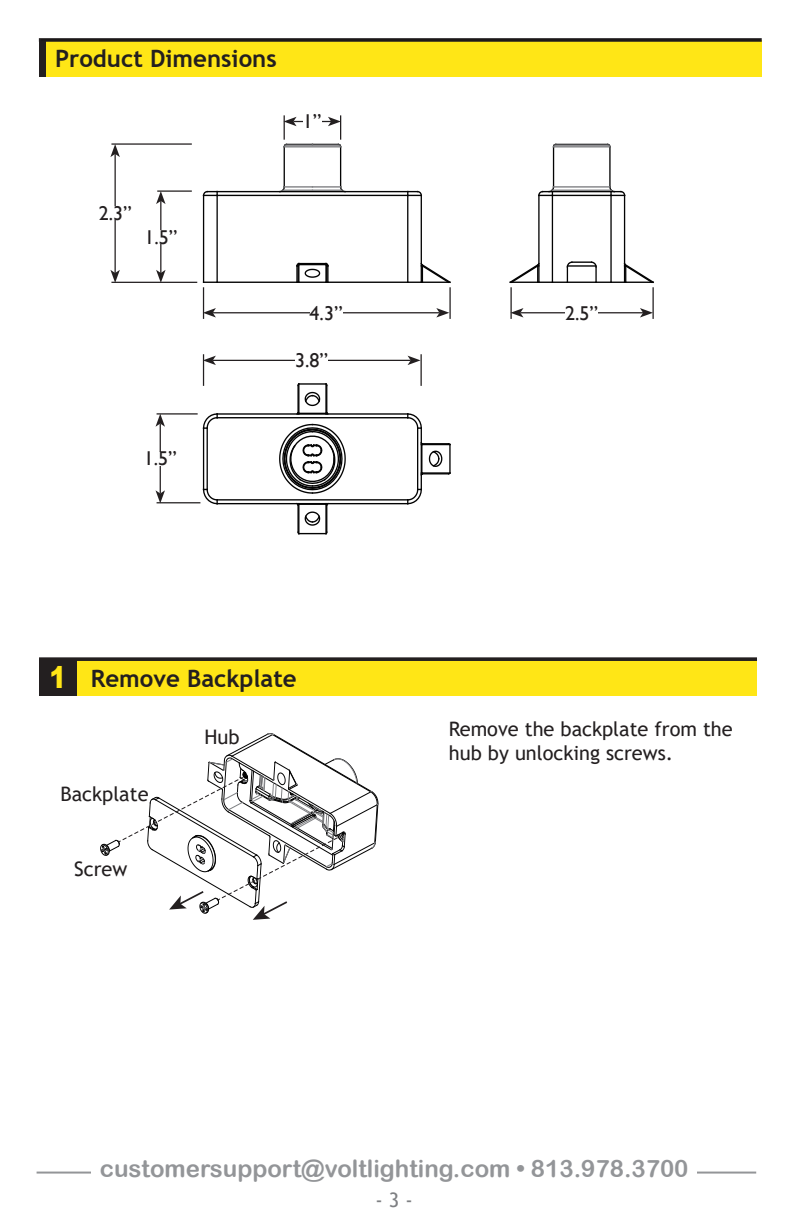
<style>
.page{position:relative;width:792px;height:1224px;background:#fff}
.page>*{position:absolute;margin:0;border:0;box-sizing:border-box;transform-origin:0 0}
.spec_numbers{font:900 30px "Arial";color:#ffe616;scale:.84 1}
.spec_bullets{font:24px "Arial Rounded MT Bold";color:#939598}
.Heading_Text{font:700 24px "Trebuchet MS";color:#231f20}
.t1{font:20px/24px "Trebuchet MS";color:#231f20}
.t2{font:20px "Gill Sans";color:#231f20}
.t3{font:20px "Trebuchet MS";color:#7e8083}
</style>
<div class="page">
<hr style="left:37px;top:1172px;width:719px;height:2px;background:#939598">
<div style="left:91px;top:1159px;width:606px;height:51px;background:#fff"></div>
<div style="left:42px;top:40px;width:720px;height:37px;background:#ffe616"></div>
<div style="left:39px;top:40px;width:7px;height:37px;background:#231f20"></div>
<div style="left:39px;top:38px;width:723px;height:4px;border:2px solid #231f20"></div>
<svg style="left:339px;top:185px;width:8px;height:8px"></svg>
<hr style="left:284px;top:147px;width:1px;height:40px;background:#030303">
<hr style="left:340px;top:147px;width:1px;height:40px;background:#030303">
<svg style="left:295px;top:262px;width:34px;height:21px"></svg>
<hr style="left:217px;top:195px;width:191px;height:1px;background:#030303">
<hr style="left:407px;top:195px;width:1px;height:87px;background:#030303">
<hr style="left:216px;top:195px;width:2px;height:87px;background:#030303">
<hr style="left:217px;top:282px;width:80px;height:1px;background:#030303">
<hr style="left:328px;top:282px;width:80px;height:1px;background:#030303">
<svg style="left:407px;top:190px;width:15px;height:7px"></svg>
<svg style="left:202px;top:190px;width:16px;height:7px"></svg>
<hr style="left:421px;top:195px;width:1px;height:87px;background:#030303">
<hr style="left:217px;top:191px;width:191px;height:1px;background:#030303">
<hr style="left:203px;top:195px;width:1px;height:87px;background:#030303">
<svg style="left:204px;top:282px;width:13px;height:1px"></svg>
<svg style="left:408px;top:263px;width:43px;height:20px"></svg>
<hr style="left:312px;top:190px;width:30px;height:1px;background:#7f8083">
<svg style="left:278px;top:185px;width:34px;height:8px"></svg>
<hr style="left:312px;top:186px;width:29px;height:2px;background:#7f8083">
<hr style="left:284px;top:186px;width:28px;height:2px;background:#7f8083">
<hr style="left:553px;top:147px;width:1px;height:40px;background:#030303">
<hr style="left:609px;top:147px;width:2px;height:40px;background:#030303">
<svg style="left:606px;top:143px;width:5px;height:5px"></svg>
<svg style="left:538px;top:185px;width:17px;height:12px"></svg>
<svg style="left:609px;top:185px;width:17px;height:12px"></svg>
<hr style="left:552px;top:195px;width:59px;height:1px;background:#030303">
<hr style="left:610px;top:195px;width:2px;height:87px;background:#030303">
<hr style="left:552px;top:195px;width:1px;height:87px;background:#030303">
<hr style="left:552px;top:191px;width:59px;height:1px;background:#030303">
<hr style="left:538px;top:195px;width:2px;height:87px;background:#030303">
<hr style="left:624px;top:195px;width:1px;height:87px;background:#030303">
<svg style="left:509px;top:261px;width:145px;height:22px"></svg>
<hr style="left:552px;top:190px;width:59px;height:1px;background:#7f8083">
<hr style="left:554px;top:186px;width:56px;height:2px;background:#7f8083">
<hr style="left:554px;top:146px;width:56px;height:1px;background:#7f8083">
<hr style="left:554px;top:144px;width:55px;height:2px;background:#7f8083">
<svg style="left:279px;top:423px;width:67px;height:71px"></svg>
<hr style="left:417px;top:428px;width:1px;height:61px;background:#030303">
<hr style="left:217px;top:499px;width:191px;height:2px;background:#030303">
<hr style="left:207px;top:428px;width:1px;height:61px;background:#030303">
<hr style="left:217px;top:417px;width:191px;height:1px;background:#030303">
<hr style="left:217px;top:413px;width:191px;height:2px;background:#030303">
<hr style="left:421px;top:428px;width:1px;height:61px;background:#030303">
<hr style="left:203px;top:428px;width:1px;height:61px;background:#030303">
<hr style="left:217px;top:503px;width:191px;height:1px;background:#030303">
<svg style="left:202px;top:413px;width:17px;height:17px"></svg>
<svg style="left:406px;top:413px;width:16px;height:17px"></svg>
<svg style="left:406px;top:488px;width:16px;height:17px"></svg>
<svg style="left:202px;top:488px;width:17px;height:17px"></svg>
<svg style="left:420px;top:441px;width:31px;height:36px"></svg>
<svg style="left:295px;top:502px;width:35px;height:33px"></svg>
<svg style="left:295px;top:383px;width:35px;height:32px"></svg>
<hr style="left:115px;top:154px;width:1px;height:119px;background:#231f20">
<svg style="left:110px;top:270px;width:10px;height:12px"></svg>
<svg style="left:110px;top:145px;width:10px;height:12px"></svg>
<hr style="left:160px;top:424px;width:1px;height:69px;background:#231f20">
<svg style="left:156px;top:490px;width:9px;height:13px"></svg>
<svg style="left:156px;top:414px;width:9px;height:13px"></svg>
<hr style="left:160px;top:201px;width:1px;height:72px;background:#231f20">
<svg style="left:156px;top:270px;width:10px;height:12px"></svg>
<svg style="left:156px;top:192px;width:10px;height:12px"></svg>
<hr style="left:213px;top:360px;width:198px;height:1px;background:#231f20">
<svg style="left:408px;top:356px;width:13px;height:9px"></svg>
<svg style="left:204px;top:356px;width:12px;height:9px"></svg>
<hr style="left:213px;top:312px;width:226px;height:1px;background:#231f20">
<svg style="left:436px;top:308px;width:13px;height:10px"></svg>
<svg style="left:204px;top:308px;width:12px;height:10px"></svg>
<hr style="left:520px;top:312px;width:123px;height:1px;background:#231f20">
<svg style="left:640px;top:308px;width:12px;height:10px"></svg>
<svg style="left:512px;top:308px;width:12px;height:10px"></svg>
<hr style="left:421px;top:354px;width:1px;height:32px;background:#231f20">
<hr style="left:449px;top:287px;width:2px;height:32px;background:#231f20">
<hr style="left:652px;top:287px;width:2px;height:32px;background:#231f20">
<hr style="left:203px;top:354px;width:1px;height:32px;background:#231f20">
<hr style="left:203px;top:287px;width:1px;height:32px;background:#231f20">
<hr style="left:510px;top:287px;width:2px;height:32px;background:#231f20">
<svg style="left:283px;top:115px;width:59px;height:33px"></svg>
<hr style="left:111px;top:282px;width:86px;height:1px;background:#231f20">
<hr style="left:157px;top:502px;width:43px;height:1px;background:#231f20">
<hr style="left:111px;top:143px;width:81px;height:2px;background:#231f20">
<hr style="left:157px;top:413px;width:41px;height:2px;background:#231f20">
<hr style="left:157px;top:190px;width:35px;height:2px;background:#231f20">
<div style="left:295px;top:353px;width:33px;height:14px;background:#fff"></div>
<div style="left:144px;top:452px;width:33px;height:13px;background:#fff"></div>
<div style="left:310px;top:306px;width:33px;height:14px;background:#fff"></div>
<div style="left:565px;top:306px;width:33px;height:14px;background:#fff"></div>
<div style="left:303px;top:115px;width:19px;height:13px;background:#fff"></div>
<div style="left:99px;top:207px;width:33px;height:13px;background:#fff"></div>
<div style="left:144px;top:230px;width:33px;height:14px;background:#fff"></div>
<div style="left:46px;top:659px;width:711px;height:37px;background:#ffe616"></div>
<div style="left:39px;top:659px;width:37px;height:37px;background:#231f20"></div>
<div style="left:39px;top:657px;width:718px;height:4px;border:2px solid #231f20"></div>
<svg style="left:100px;top:733px;width:279px;height:187px"></svg>
<div style="left:204px;top:729px;width:36px;height:15px;background:#fff"></div>
<div style="left:74px;top:861px;width:53px;height:15px;background:#fff"></div>
<div style="left:60px;top:786px;width:89px;height:15px;background:#fff"></div>
<p class="Heading_Text" style="left:55px;top:43px;width:223px">Product Dimensions</p>
<p class="t2" style="left:303px;top:110px;width:20px">1”</p>
<p class="t2" style="left:99px;top:202px;width:34px">2.3”</p>
<p class="t2" style="left:144px;top:226px;width:34px">1.5”</p>
<p class="t2" style="left:310px;top:301px;width:34px">4.3”</p>
<p class="t2" style="left:565px;top:301px;width:34px">2.5”</p>
<p class="t2" style="left:295px;top:349px;width:34px">3.8”</p>
<p class="t2" style="left:144px;top:447px;width:34px">1.5”</p>
<p class="spec_numbers" style="left:50px;top:655px;width:22px">1</p>
<p class="Heading_Text" style="left:91px;top:663px;width:208px">Remove Backplate</p>
<p class="t1" style="left:60px;top:782px;width:90px">Backplate</p>
<p class="t1" style="left:74px;top:856px;width:55px">Screw</p>
<p class="t1" style="left:204px;top:725px;width:37px">Hub</p>
<p class="t1" style="left:449px;top:716px;width:285px">Remove the backplate from the hub by unlocking screws.</p>
<p class="spec_bullets" style="left:100px;top:1154px;width:590px">customersupport@voltlighting.com • 813.978.3700</p>
<p class="t3" style="left:376px;top:1187px;width:39px">- 3 -</p>
</div>
